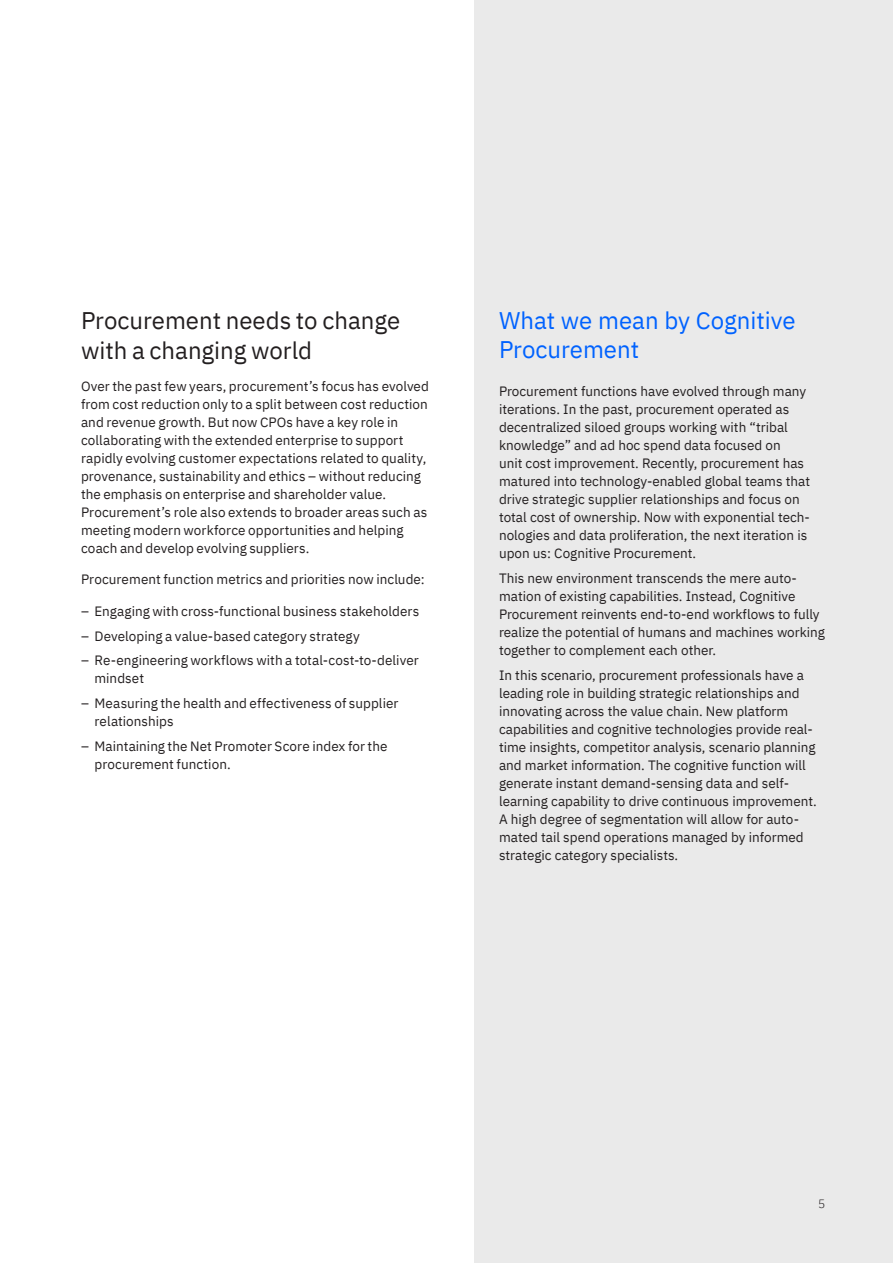
<style>
.page{position:relative;width:893px;height:1263px;background:#fff}
.page>*{position:absolute;margin:0;border:0;box-sizing:border-box;transform-origin:0 0}
.t1{font:24px/30px "IBM Plex Sans";color:#231f20}
.t2{font:24px/28.8px "IBM Plex Sans";color:#0062ff}
.t3{font:13.5px/18px "IBM Plex Sans";color:#231f20}
.t4{font:300 12px "IBM Plex Sans";color:#231f20}
</style>
<div class="page">
<div style="left:473px;top:0;width:420px;height:1263px;background:#eaeaea"></div>
<h1 class="t1" style="left:81px;top:304px;width:321px">Procurement needs to change with a changing world</h1>
<p class="t3" style="left:81px;top:376px;width:350px">Over the past few years, procurement’s focus has evolved from cost reduction only to a split between cost reduction and revenue growth. But now CPOs have a key role in collaborating with the extended enterprise to support rapidly evolving customer expectations related to quality, provenance, sustainability and ethics – without reducing the emphasis on enterprise and shareholder value.<br>Procurement’s role also extends to broader areas such as meeting modern workforce opportunities and helping coach and develop evolving suppliers.</p>
<p class="t3" style="left:81px;top:569px;width:345px">Procurement function metrics and priorities now include:</p>
<p class="t3" style="left:81px;top:601px;width:340px">– Engaging with cross-functional business stakeholders</p>
<p class="t3" style="left:81px;top:626px;width:280px">– Developing a value-based category strategy</p>
<p class="t3" style="left:94px;top:650px;width:326px;text-indent:-14px">– Re-engineering workflows with a total-cost-to-deliver mindset</p>
<p class="t3" style="left:94px;top:693px;width:305px;text-indent:-14px">– Measuring the health and effectiveness of supplier relationships</p>
<p class="t3" style="left:94px;top:736px;width:294px;text-indent:-14px">– Maintaining the Net Promoter Score index for the procurement function.</p>
<h1 class="t2" style="left:499px;top:304px;width:298px">What we mean by Cognitive<br>Procurement</h1>
<p class="t3" style="left:499px;top:381px;width:313px">Procurement functions have evolved through many iterations. In the past, procurement operated as decentralized siloed groups working with “tribal knowledge” and ad hoc spend data focused on<br>unit cost improvement. Recently, procurement has matured into technology-enabled global teams that drive strategic supplier relationships and focus on total cost of ownership. Now with exponential tech&shy;nologies and data proliferation, the next iteration is upon us: Cognitive Procurement.</p>
<p class="t3" style="left:499px;top:568px;width:328px">This new environment transcends the mere auto&shy;mation of existing capabilities. Instead, Cognitive Procurement reinvents end-to-end workflows to fully realize the potential of humans and machines working together to complement each other.</p>
<p class="t3" style="left:499px;top:665px;width:319px">In this scenario, procurement professionals have a leading role in building strategic relationships and innovating across the value chain. New platform capabilities and cognitive technologies provide real&shy;time insights, competitor analysis, scenario planning and market information. The cognitive function will generate instant demand-sensing data and self&shy;learning capability to drive continuous improvement.<br>A high degree of segmentation will allow for auto&shy;mated tail spend operations managed by informed strategic category specialists.</p>
<p class="t4" style="left:818px;top:1195px;width:9px">5</p>
</div>
